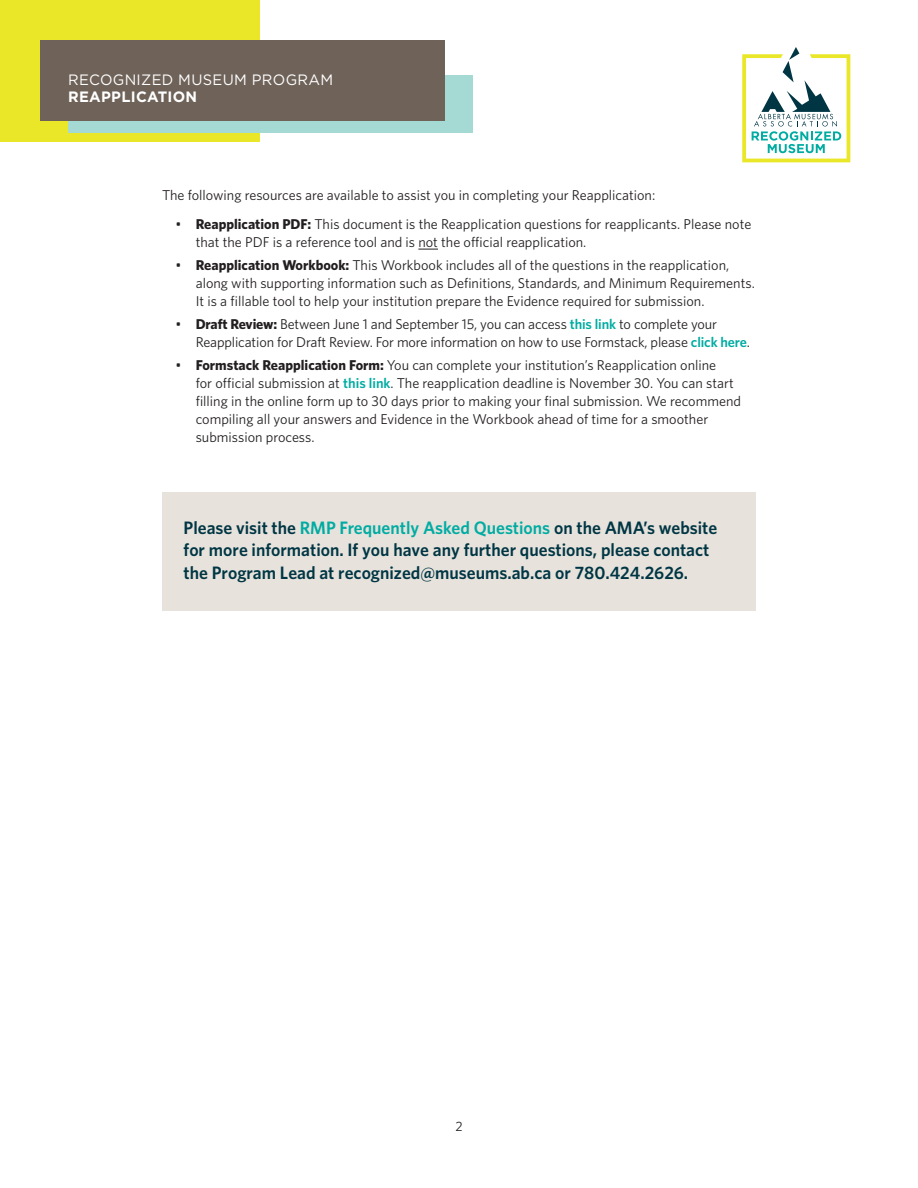
<style>
.page{position:relative;width:918px;height:1188px;background:#fff}
.page>*{position:absolute;margin:0;border:0;box-sizing:border-box;transform-origin:0 0}
.t1{font:600 18px/22.5px "Whitney";color:#003644}
.t2{font:15px "Gotham";letter-spacing:.02em;color:#fff}
.t3{font:700 15px "Gotham";letter-spacing:.02em;color:#fff}
.t4{font:14.25px/18px "Whitney";color:#231f20}
.t5{font:13.5px "Whitney";color:#231f20}
.s1{font-weight:700}
.s2{font-weight:600;color:#00aca2}
.s3{color:#00aca2}
</style>
<div class="page">
<div style="left:0;top:0;width:260px;height:142px;background:#e9e727"></div>
<div style="left:68px;top:75px;width:405px;height:57px;background:#a5dad4"></div>
<div style="left:40px;top:40px;width:406px;height:82px;background:#6f6259"></div>
<svg style="left:418px;top:249px;width:20px;height:1px"></svg>
<svg style="left:742px;top:47px;width:108px;height:115px"></svg>
<div style="left:162px;top:492px;width:594px;height:119px;background:#e7e2dc"></div>
<p class="t2" style="left:68px;top:72px;width:266px">RECOGNIZED MUSEUM PROGRAM</p>
<p class="t3" style="left:68px;top:88px;width:131px">REAPPLICATION</p>
<p class="t4" style="left:162px;top:186px;width:495px">The following resources are available to assist you in completing your Reapplication:</p>
<p class="t4" style="left:196px;top:215px;width:557px;text-indent:-20px">• <span class="s1">Reapplication PDF:</span> This document is the Reapplication questions for reapplicants. Please note that the PDF is a reference tool and is not the official reapplication.</p>
<p class="t4" style="left:196px;top:256px;width:561px;text-indent:-20px">• <span class="s1">Reapplication Workbook:</span> This Workbook includes all of the questions in the reapplication, along with supporting information such as Definitions, Standards, and Minimum Requirements.<br>It is a fillable tool to help your institution prepare the Evidence required for submission.</p>
<p class="t4" style="left:196px;top:315px;width:556px;text-indent:-20px">• <span class="s1">Draft Review:</span> Between June 1 and September 15, you can access <span class="s2">this link</span> to complete your<br>Reapplication for Draft Review. For more information on how to use Formstack, please <span class="s2">click here</span>.</p>
<p class="t4" style="left:196px;top:355px;width:547px;text-indent:-20px">• <span class="s1">Formstack Reapplication Form:</span> You can complete your institution’s Reapplication online<br>for official submission at <span class="s2">this link</span>. The reapplication deadline is November 30. You can start filling in the online form up to 30 days prior to making your final submission. We recommend compiling all your answers and Evidence in the Workbook ahead of time for a smoother submission process.</p>
<p class="t1" style="left:184px;top:516px;width:535px">Please visit the <span class="s3">RMP Frequently Asked Questions</span> on the AMA’s website for more information. If you have any further questions, please contact the Program Lead at recognized@museums.ab.ca or 780.424.2626.</p>
<p class="t5" style="left:455px;top:1119px;width:9px">2</p>
</div>
